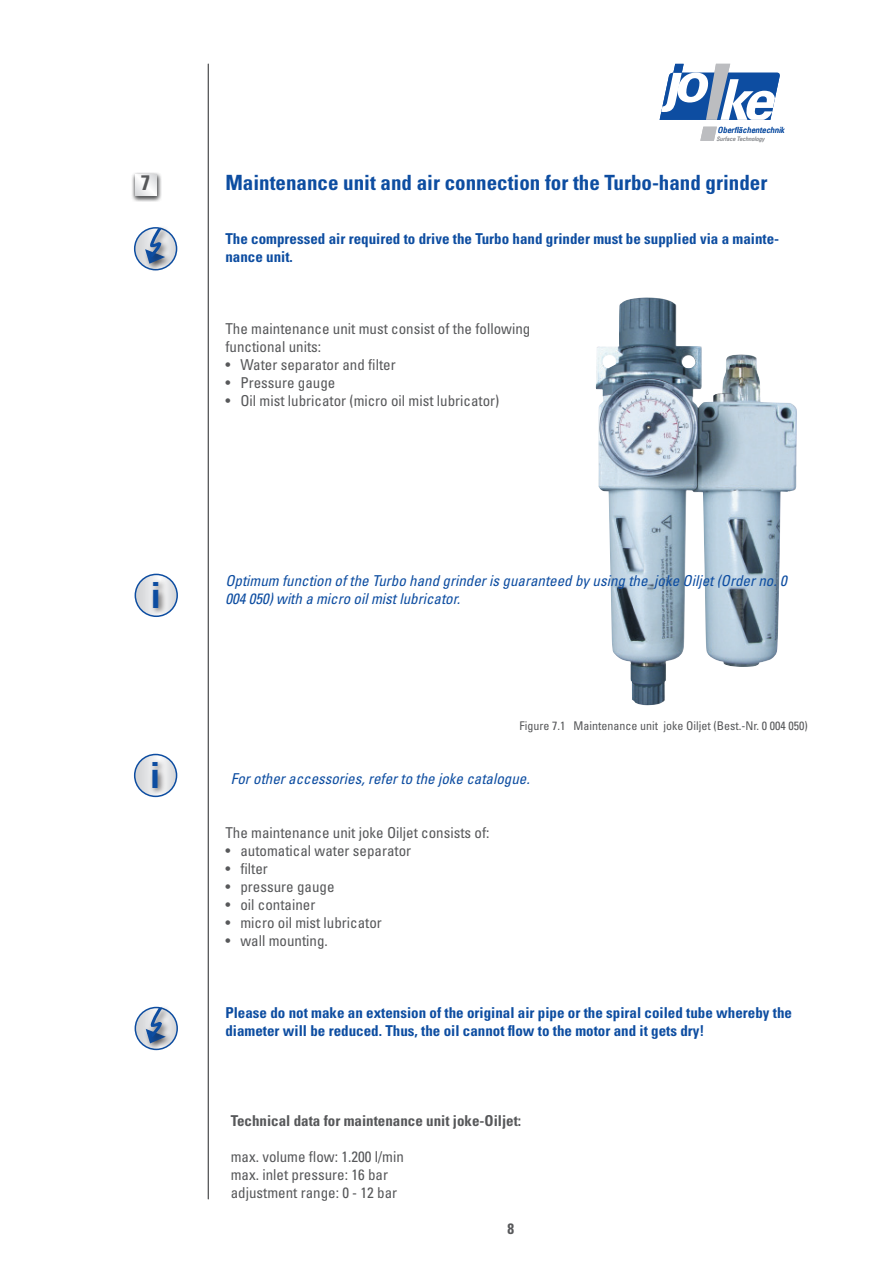
<style>
.page{position:relative;width:893px;height:1263px;background:#fff}
.page>*{position:absolute;margin:0;border:0;box-sizing:border-box;transform-origin:0 0}
.t1{font:700 condensed 36px "Univers LT Pro";color:#0d4da1}
.t2{font:700 condensed 21px "Univers LT Pro";color:#0d4da1}
.t3{font:700 condensed 21px "Univers LT Pro";color:#57585a}
.t4{font:condensed 15px/18px "Univers LT Pro";color:#57585a}
.t5{font:700 condensed 15px/18px "Univers LT Pro";color:#0d4da1}
.t6{font:italic condensed 15px/18px "Univers LT Pro";color:#0d4da1}
.t7{font:700 condensed 15px "Univers LT Pro";color:#57585a}
.t8{font:condensed 12px "Univers LT Pro";color:#57585a}
.t9{font:italic condensed 8.4px "Univers";color:#0d4da1}
.t10{font:italic condensed 6px "Univers";color:#939598}
</style>
<div class="page">
<img style="left:596px;top:299px;width:201px;height:406px">
<svg style="left:135px;top:228px;width:42px;height:42px"></svg>
<div style="left:134px;top:227px;width:43px;height:43px;border:2px solid #0d4da1;border-radius:50%"></div>
<div style="left:143px;top:247px;width:30px;height:25px;background:#231f20;opacity:.75"></div>
<div style="left:147px;top:225px;width:23px;height:41px;background:#231f20;opacity:.75"></div>
<svg style="left:143px;top:225px;width:26px;height:41px"></svg>
<svg style="left:135px;top:574px;width:42px;height:42px"></svg>
<div style="left:135px;top:574px;width:43px;height:43px;border:2px solid #0d4da1;border-radius:50%"></div>
<div style="left:150px;top:579px;width:17px;height:37px;background:#231f20;opacity:.75"></div>
<svg style="left:135px;top:1007px;width:42px;height:42px"></svg>
<div style="left:135px;top:1007px;width:43px;height:43px;border:2px solid #0d4da1;border-radius:50%"></div>
<div style="left:144px;top:1027px;width:30px;height:24px;background:#231f20;opacity:.75"></div>
<div style="left:148px;top:1004px;width:23px;height:41px;background:#231f20;opacity:.75"></div>
<svg style="left:144px;top:1004px;width:26px;height:42px"></svg>
<svg style="left:135px;top:754px;width:42px;height:42px"></svg>
<div style="left:134px;top:754px;width:43px;height:43px;border:2px solid #0d4da1;border-radius:50%"></div>
<div style="left:149px;top:759px;width:18px;height:37px;background:#231f20;opacity:.75"></div>
<svg style="left:660px;top:64px;width:120px;height:77px"></svg>
<hr style="left:208px;top:64px;width:1px;height:1135px;background:#57585a">
<svg style="left:132px;top:172px;width:30px;height:30px"></svg>
<svg style="left:135px;top:174px;width:21px;height:22px"></svg>
<h2 class="t3" style="left:141px;top:169px;width:11px">7</h2>
<h1 class="t1" style="left:151px;top:573px;width:12px">i</h1>
<h1 class="t1" style="left:150px;top:753px;width:12px">i</h1>
<p class="t9" style="left:718px;top:124px;width:68px">Oberflächentechnik</p>
<p class="t10" style="left:716px;top:135px;width:50px">Surface Technology</p>
<h2 class="t2" style="left:225px;top:169px;width:544px">Maintenance unit and air connection for the Turbo-hand grinder</h2>
<p class="t5" style="left:225px;top:229px;width:555px">The compressed air required to drive the Turbo hand grinder must be supplied via a mainte&shy;nance unit.</p>
<p class="t4" style="left:225px;top:319px;width:306px">The maintenance unit must consist of the following functional units:</p>
<p class="t4" style="left:225px;top:355px;width:172px">• Water separator and filter</p>
<p class="t4" style="left:225px;top:373px;width:111px">• Pressure gauge</p>
<p class="t4" style="left:225px;top:391px;width:276px">• Oil mist lubricator (micro oil mist lubricator)</p>
<p class="t6" style="left:225px;top:571px;width:563px">Optimum function of the Turbo hand grinder is guaranteed by using the joke Oiljet (Order no. 0<br>004 050) with a micro oil mist lubricator.</p>
<p class="t8" style="left:520px;top:718px;width:290px">Figure 7.1 Maintenance unit joke Oiljet (Best.-Nr. 0 004 050)</p>
<p class="t6" style="left:231px;top:769px;width:301px">For other accessories, refer to the joke catalogue.</p>
<p class="t4" style="left:225px;top:823px;width:266px">The maintenance unit joke Oiljet consists of:</p>
<p class="t4" style="left:225px;top:841px;width:187px">• automatical water separator</p>
<p class="t4" style="left:225px;top:859px;width:44px">• filter</p>
<p class="t4" style="left:225px;top:877px;width:111px">• pressure gauge</p>
<p class="t4" style="left:225px;top:895px;width:91px">• oil container</p>
<p class="t4" style="left:225px;top:913px;width:158px">• micro oil mist lubricator</p>
<p class="t4" style="left:225px;top:931px;width:104px">• wall mounting.</p>
<p class="t5" style="left:225px;top:1003px;width:568px">Please do not make an extension of the original air pipe or the spiral coiled tube whereby the diameter will be reduced. Thus, the oil cannot flow to the motor and it gets dry!</p>
<p class="t7" style="left:231px;top:1111px;width:292px">Technical data for maintenance unit joke-Oiljet:</p>
<p class="t4" style="left:231px;top:1147px;width:175px">max. volume flow: 1.200 l/min max. inlet pressure: 16 bar adjustment range: 0 - 12 bar</p>
<p class="t7" style="left:507px;top:1219px;width:8px">8</p>
</div>
